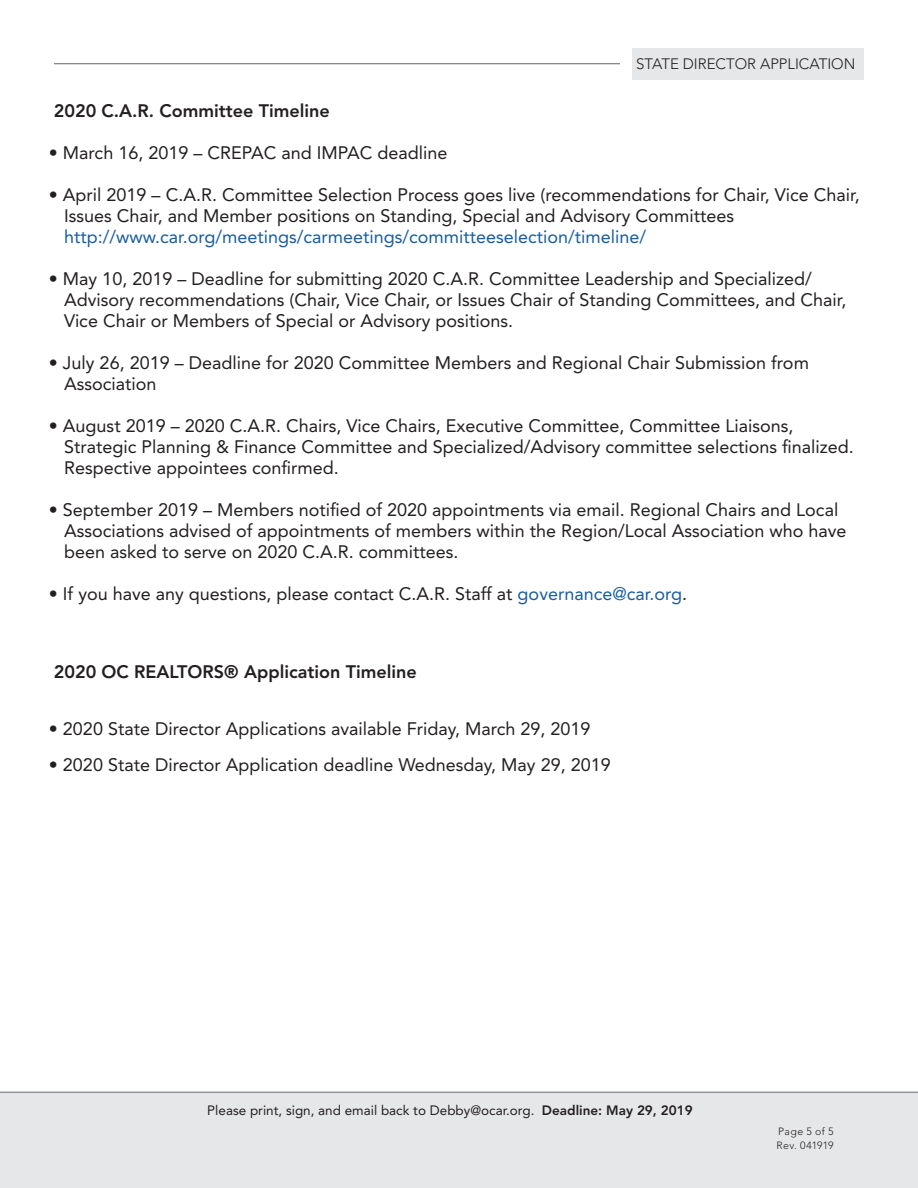
<style>
.page{position:relative;width:918px;height:1188px;background:#fff}
.page>*{position:absolute;margin:0;border:0;box-sizing:border-box;transform-origin:0 0}
.Form_Fields{font:18px/21px "Avenir LT Std";color:#231f20}
.Form_Fields-2{font:800 18px "Avenir LT Std";color:#231f20}
.t1{font:300 15px "Avenir LT Std";color:#231f20}
.Form_Fields-3{font:13.5px "Avenir LT Std";color:#231f20}
.t2{font:300 10.5px "Avenir LT Std";letter-spacing:.035em;color:#231f20}
.s1{color:#175d9e}
.s2{font-weight:800}
</style>
<div class="page">
<div style="left:0;top:1092px;width:918px;height:96px;background:#e6e7e9"></div>
<hr style="left:0;top:1092px;width:918px;height:1px;background:#939598">
<hr style="left:54px;top:63px;width:566px;height:1px;background:#636366">
<div style="left:633px;top:48px;width:231px;height:32px;background:#e6e7e9"></div>
<p class="t1" style="left:636px;top:55px;width:221px">STATE DIRECTOR APPLICATION</p>
<p class="Form_Fields-2" style="left:54px;top:100px;width:278px">2020 C.A.R. Committee Timeline</p>
<p class="Form_Fields" style="left:49px;top:143px;width:400px">• March 16, 2019 – CREPAC and IMPAC deadline</p>
<p class="Form_Fields" style="left:64px;top:185px;width:797px;text-indent:-15px">• April 2019 – C.A.R. Committee Selection Process goes live (recommendations for Chair, Vice Chair,<br>Issues Chair, and Member positions on Standing, Special and Advisory Committees <span class="s1">http://www.car.org/meetings/carmeetings/committeeselection/timeline/</span></p>
<p class="Form_Fields" style="left:64px;top:269px;width:784px;text-indent:-15px">• May 10, 2019 – Deadline for submitting 2020 C.A.R. Committee Leadership and Specialized/<br>Advisory recommendations (Chair, Vice Chair, or Issues Chair of Standing Committees, and Chair,<br>Vice Chair or Members of Special or Advisory positions.</p>
<p class="Form_Fields" style="left:64px;top:353px;width:746px;text-indent:-15px">• July 26, 2019 – Deadline for 2020 Committee Members and Regional Chair Submission from<br>Association</p>
<p class="Form_Fields" style="left:64px;top:416px;width:791px;text-indent:-15px">• August 2019 – 2020 C.A.R. Chairs, Vice Chairs, Executive Committee, Committee Liaisons,<br>Strategic Planning &amp; Finance Committee and Specialized/Advisory committee selections finalized.<br>Respective appointees confirmed.</p>
<p class="Form_Fields" style="left:64px;top:500px;width:784px;text-indent:-15px">• September 2019 – Members notified of 2020 appointments via email. Regional Chairs and Local<br>Associations advised of appointments of members within the Region/Local Association who have been asked to serve on 2020 C.A.R. committees.</p>
<p class="Form_Fields" style="left:49px;top:584px;width:640px">• If you have any questions, please contact C.A.R. Staff at <span class="s1">governance@car.org</span>.</p>
<p class="Form_Fields-2" style="left:54px;top:661px;width:365px">2020 OC REALTORS® Application Timeline</p>
<p class="Form_Fields" style="left:49px;top:719px;width:543px">• 2020 State Director Applications available Friday, March 29, 2019</p>
<p class="Form_Fields" style="left:49px;top:755px;width:563px">• 2020 State Director Application deadline Wednesday, May 29, 2019</p>
<p class="Form_Fields-3" style="left:207px;top:1103px;width:487px">Please print, sign, and email back to Debby@ocar.org. <span class="s2">Deadline: May 29, 2019</span></p>
<p class="t2" style="left:778px;top:1126px;width:57px">Page 5 of 5</p>
<p class="t2" style="left:777px;top:1140px;width:59px">Rev. 041919</p>
</div>
